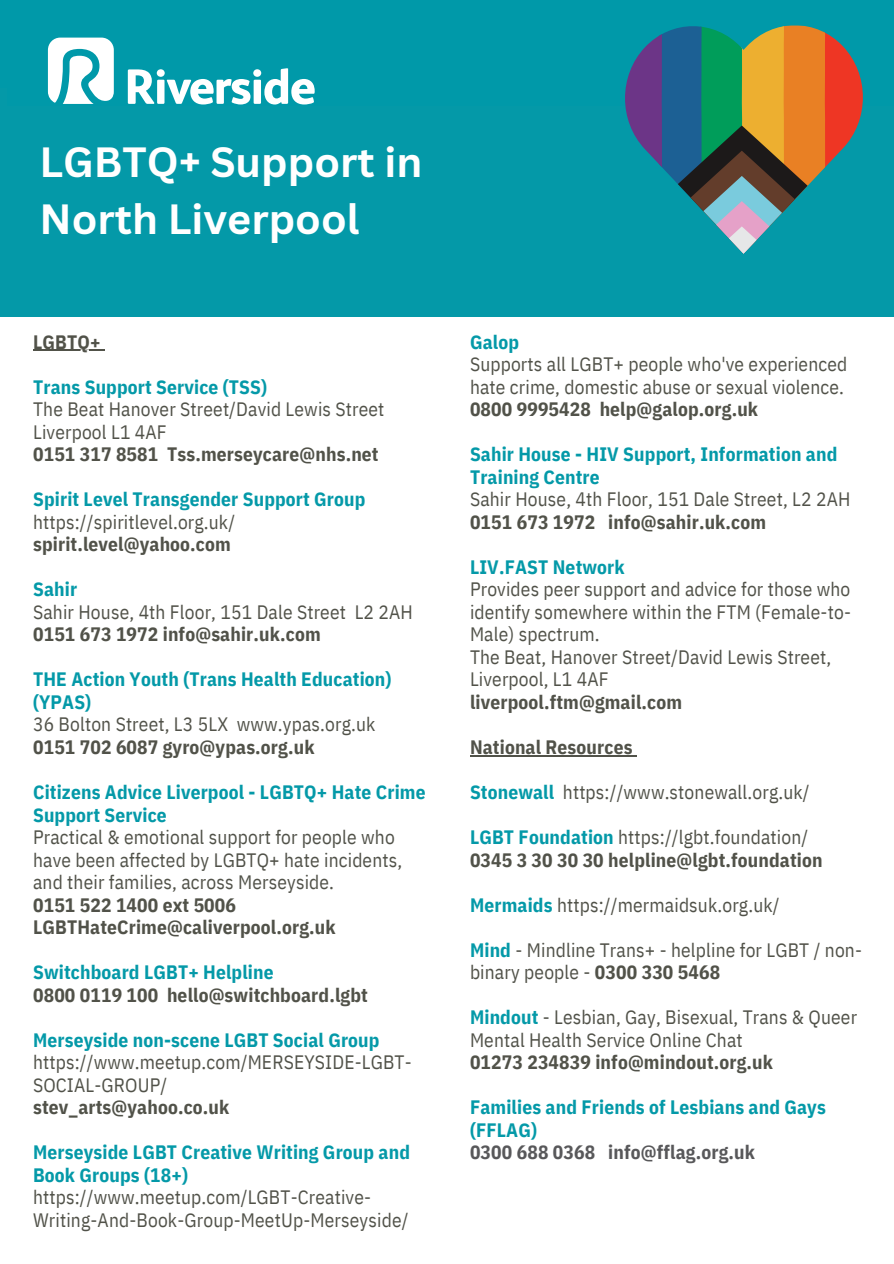
<style>
.page{position:relative;width:894px;height:1264px;background:#fff}
.page>*{position:absolute;margin:0;border:0;box-sizing:border-box;transform-origin:0 0}
.t1{font:700 43.35px "Canva Sans";color:#fff}
.t2{font:700 41.1px/56.6px "Canva Sans";color:#fff}
.t3{font:19.35px/22.5px "IBM Plex Sans Cond";letter-spacing:.01em;color:#515249}
.t4{font:700 19.35px/22.5px "IBM Plex Sans Cond";letter-spacing:.01em;color:#515249}
.t5{font:700 19.35px/22.5px "IBM Plex Sans Cond";letter-spacing:.01em;color:#0499a8}
.s1{color:#0499a8}
.s2{font-weight:700;color:#0499a8}
.s3{font-weight:700}
.s4{color:#58585a}
</style>
<div class="page">
<hr style="left:33px;top:350px;width:68px;height:1px;background:#515249">
<div style="left:8px;top:0;width:885px;height:157px;background:#0099a9"></div>
<svg style="left:127px;top:68px;width:187px;height:36px"></svg>
<svg style="left:47px;top:37px;width:67px;height:67px"></svg>
<div style="left:0;top:106px;width:893px;height:211px;background:#0499a8"></div>
<svg style="left:625px;top:25px;width:237px;height:229px"></svg>
<hr style="left:470px;top:755px;width:162px;height:1px;background:#515249">
<h3 class="t1" style="left:39px;top:105px;width:457px">Additional Support in</h3>
<p class="t2" style="left:39px;top:133px;width:384px">LGBTQ+ Support in<br>North Liverpool</p>
<p class="t4" style="left:33px;top:330px;width:69px">LGBTQ+</p>
<p class="t5" style="left:33px;top:375px;width:235px">Trans Support Service (TSS)</p>
<p class="t3" style="left:33px;top:398px;width:353px">The Beat Hanover Street/David Lewis Street</p>
<p class="t3" style="left:33px;top:420px;width:135px">Liverpool L1 4AF</p>
<h1 class="t4" style="left:33px;top:443px;width:347px">0151 317 8581 Tss.merseycare@nhs.net</h1>
<h1 class="t5" style="left:33px;top:488px;width:334px">Spirit Level Transgender Support Group</h1>
<h2 class="t3" style="left:33px;top:510px;width:203px">https://spiritlevel.org.uk/</h2>
<p class="t4" style="left:33px;top:533px;width:199px">spirit.level@yahoo.com</p>
<p class="t5" style="left:33px;top:578px;width:46px">Sahir</p>
<p class="t3" style="left:33px;top:600px;width:381px">Sahir House, 4th Floor, 151 Dale Street L2 2AH</p>
<p class="t4" style="left:33px;top:623px;width:289px">0151 673 1972 info@sahir.uk.com</p>
<p class="t5" style="left:33px;top:668px;width:360px">THE Action Youth (Trans Health Education) (YPAS)</p>
<p class="t3" style="left:33px;top:713px;width:344px">36 Bolton Street, L3 5LX www.ypas.org.uk</p>
<p class="t4" style="left:33px;top:735px;width:283px">0151 702 6087 gyro@ypas.org.uk</p>
<p class="t5" style="left:33px;top:780px;width:394px">Citizens Advice Liverpool - LGBTQ+ Hate Crime<br>Support Service</p>
<p class="t3" style="left:33px;top:825px;width:370px">Practical &amp; emotional support for people who have been affected by LGBTQ+ hate incidents, and their families, across Merseyside.</p>
<p class="t4" style="left:33px;top:893px;width:204px">0151 522 1400 ext 5006</p>
<p class="t4" style="left:33px;top:915px;width:304px">LGBTHateCrime@caliverpool.org.uk</p>
<p class="t4" style="left:33px;top:960px;width:336px"><span class="s1">Switchboard LGBT+ Helpline<br></span>0800 0119 100 hello@switchboard.lgbt</p>
<p class="t5" style="left:33px;top:1028px;width:348px">Merseyside non-scene LGBT Social Group</p>
<p class="t3" style="left:33px;top:1050px;width:380px">https://www.meetup.com/MERSEYSIDE-LGBT-<br>SOCIAL-GROUP/</p>
<p class="t4" style="left:33px;top:1095px;width:198px">stev_arts@yahoo.co.uk</p>
<p class="t5" style="left:33px;top:1140px;width:378px">Merseyside LGBT Creative Writing Group and<br>Book Groups (18+)</p>
<p class="t3" style="left:33px;top:1185px;width:377px">https://www.meetup.com/LGBT-Creative-<br>Writing-And-Book-Group-MeetUp-Merseyside/</p>
<p class="t5" style="left:470px;top:330px;width:50px">Galop</p>
<p class="t3" style="left:470px;top:353px;width:379px">Supports all LGBT+ people who've experienced hate crime, domestic abuse or sexual violence.</p>
<p class="t4" style="left:470px;top:398px;width:289px">0800 9995428 help@galop.org.uk</p>
<p class="t5" style="left:470px;top:443px;width:369px">Sahir House - HIV Support, Information and<br>Training Centre</p>
<p class="t3" style="left:470px;top:488px;width:382px">Sahir House, 4th Floor, 151 Dale Street, L2 2AH</p>
<p class="t4" style="left:470px;top:510px;width:297px">0151 673 1972 info@sahir.uk.com</p>
<p class="t5" style="left:470px;top:555px;width:156px">LIV.FAST Network</p>
<p class="t3" style="left:470px;top:578px;width:382px;text-align:justify">Provides peer support and advice for those who identify somewhere within the FTM (Female-to-Male) spectrum.</p>
<p class="t3" style="left:470px;top:645px;width:362px">The Beat, Hanover Street/David Lewis Street,<br>Liverpool, L1 4AF</p>
<p class="t4" style="left:470px;top:690px;width:213px">liverpool.ftm@gmail.com</p>
<p class="t4" style="left:470px;top:735px;width:164px">National Resources</p>
<p class="t3" style="left:470px;top:780px;width:341px"><span class="s2">Stonewall</span> https://www.stonewall.org.uk/</p>
<p class="t3" style="left:470px;top:825px;width:340px"><span class="s2">LGBT Foundation</span> https://lgbt.foundation/</p>
<p class="t4" style="left:470px;top:848px;width:354px">0345 3 30 30 30 helpline@lgbt.foundation</p>
<h3 class="t3" style="left:470px;top:893px;width:311px"><span class="s2">Mermaids</span> https://mermaidsuk.org.uk/</h3>
<p class="t3" style="left:470px;top:938px;width:393px"><span class="s2">Mind</span> - Mindline Trans+ - helpline for LGBT / non&shy;binary people - <span class="s3">0300 330 5468</span></p>
<p class="t3" style="left:470px;top:1005px;width:388px"><span class="s2">Mindout</span> - Lesbian, Gay, Bisexual, Trans &amp; Queer<br>Mental Health Service Online Chat</p>
<p class="t4" style="left:470px;top:1050px;width:304px">01273 234839 info@mindout.org.uk</p>
<p class="t5" style="left:470px;top:1095px;width:357px">Families and Friends of Lesbians and Gays (FFLAG)<br><span class="s4">0300 688 0368 info@fflag.org.uk</span></p>
</div>
